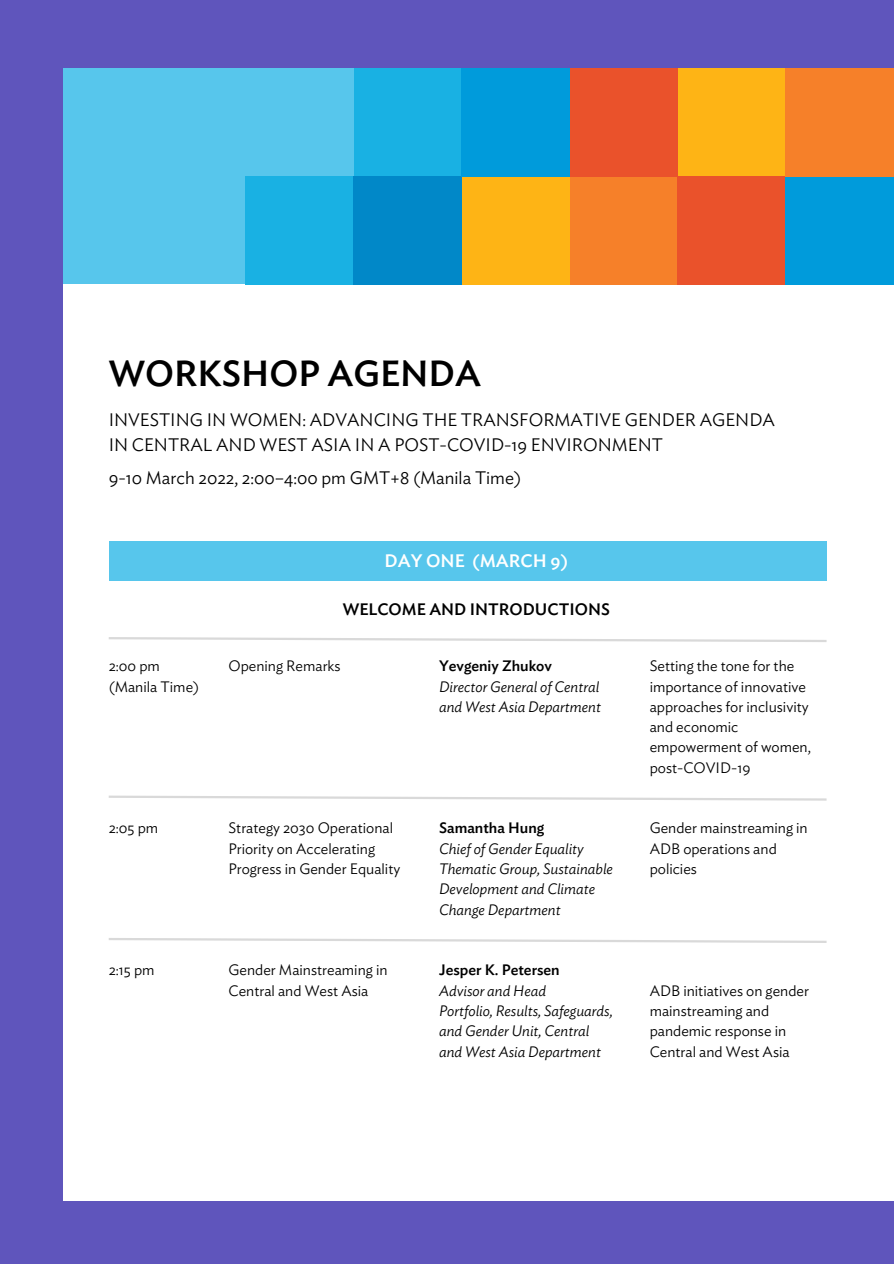
<style>
.page{position:relative;width:894px;height:1264px;background:#fff}
.page>*{position:absolute;margin:0;border:0;box-sizing:border-box;transform-origin:0 0}
.t1{font:500 36px "Ideal Sans";color:#000}
.t2{font:300 18px "Ideal Sans";color:#000}
.t3{font:500 18px "Ideal Sans";color:#fff}
.t4{font:500 16.5px "Ideal Sans";color:#000}
.t5{font:300 15px/20.2px "Ideal Sans";color:#000}
.t6{font:italic 300 15px/20.2px "Ideal Sans";color:#000}
.t7{font:500 15px "Ideal Sans";color:#000}
</style>
<div class="page">
<div style="left:0;top:0;width:893px;height:1263px;background:#5f55bc"></div>
<div style="left:63px;top:284px;width:830px;height:917px;background:#fff"></div>
<div style="left:109px;top:541px;width:717px;height:40px;background:#57c6ec"></div>
<div style="left:677px;top:69px;width:108px;height:108px;background:#feb415"></div>
<div style="left:569px;top:176px;width:108px;height:109px;background:#f68029"></div>
<div style="left:461px;top:176px;width:108px;height:109px;background:#feb415"></div>
<div style="left:677px;top:176px;width:108px;height:109px;background:#ea522b"></div>
<div style="left:785px;top:176px;width:108px;height:109px;background:#009bdb"></div>
<div style="left:569px;top:69px;width:108px;height:108px;background:#ea522b"></div>
<div style="left:785px;top:69px;width:108px;height:108px;background:#f68029"></div>
<div style="left:353px;top:69px;width:108px;height:108px;background:#19b1e3"></div>
<div style="left:63px;top:69px;width:290px;height:215px;background:#57c6ec"></div>
<div style="left:246px;top:176px;width:108px;height:109px;background:#19b1e3"></div>
<div style="left:353px;top:176px;width:108px;height:109px;background:#0188c8"></div>
<div style="left:461px;top:69px;width:108px;height:108px;background:#009bdb"></div>
<svg style="left:108px;top:938px;width:719px;height:5px"></svg>
<svg style="left:108px;top:795px;width:719px;height:6px"></svg>
<svg style="left:108px;top:637px;width:719px;height:5px"></svg>
<p class="t1" style="left:109px;top:357px;width:374px">WORKSHOP AGENDA</p>
<p class="t2" style="left:109px;top:412px;width:667px">INVESTING IN WOMEN: ADVANCING THE TRANSFORMATIVE GENDER AGENDA</p>
<p class="t2" style="left:109px;top:437px;width:555px">IN CENTRAL AND WEST ASIA IN A POST-COVID-19 ENVIRONMENT</p>
<p class="t2" style="left:109px;top:470px;width:414px">9-10 March 2022, 2:00–4:00 pm GMT+8 (Manila Time)</p>
<p class="t3" style="left:384px;top:552px;width:185px">DAY ONE (MARCH 9)</p>
<p class="t4" style="left:342px;top:601px;width:268px">WELCOME AND INTRODUCTIONS</p>
<p class="t5" style="left:109px;top:656px;width:53px">2:00 pm</p>
<p class="t5" style="left:109px;top:677px;width:92px">(Manila Time)</p>
<p class="t5" style="left:228px;top:656px;width:114px">Opening Remarks</p>
<p class="t7" style="left:439px;top:659px;width:114px">Yevgeniy Zhukov</p>
<p class="t6" style="left:439px;top:677px;width:163px">Director General of Central and West Asia Department</p>
<p class="t5" style="left:649px;top:656px;width:163px">Setting the tone for the importance of innovative approaches for inclusivity and economic empowerment of women, post-COVID-19</p>
<p class="t5" style="left:109px;top:818px;width:51px">2:05 pm</p>
<p class="t5" style="left:228px;top:818px;width:173px">Strategy 2030 Operational<br>Priority on Accelerating<br>Progress in Gender Equality</p>
<p class="t7" style="left:439px;top:821px;width:107px">Samantha Hung</p>
<p class="t6" style="left:439px;top:839px;width:175px">Chief of Gender Equality<br>Thematic Group, Sustainable<br>Development and Climate<br>Change Department</p>
<p class="t5" style="left:649px;top:818px;width:159px">Gender mainstreaming in<br>ADB operations and policies</p>
<p class="t5" style="left:109px;top:960px;width:47px">2:15 pm</p>
<p class="t5" style="left:228px;top:960px;width:160px">Gender Mainstreaming in<br>Central and West Asia</p>
<p class="t7" style="left:439px;top:963px;width:122px">Jesper K. Petersen</p>
<p class="t6" style="left:439px;top:981px;width:108px">Advisor and Head</p>
<p class="t6" style="left:439px;top:1001px;width:175px">Portfolio, Results, Safeguards, and Gender Unit, Central</p>
<p class="t6" style="left:439px;top:1041px;width:163px">and West Asia Department</p>
<p class="t5" style="left:649px;top:981px;width:161px">ADB initiatives on gender mainstreaming and pandemic response in<br>Central and West Asia</p>
</div>
